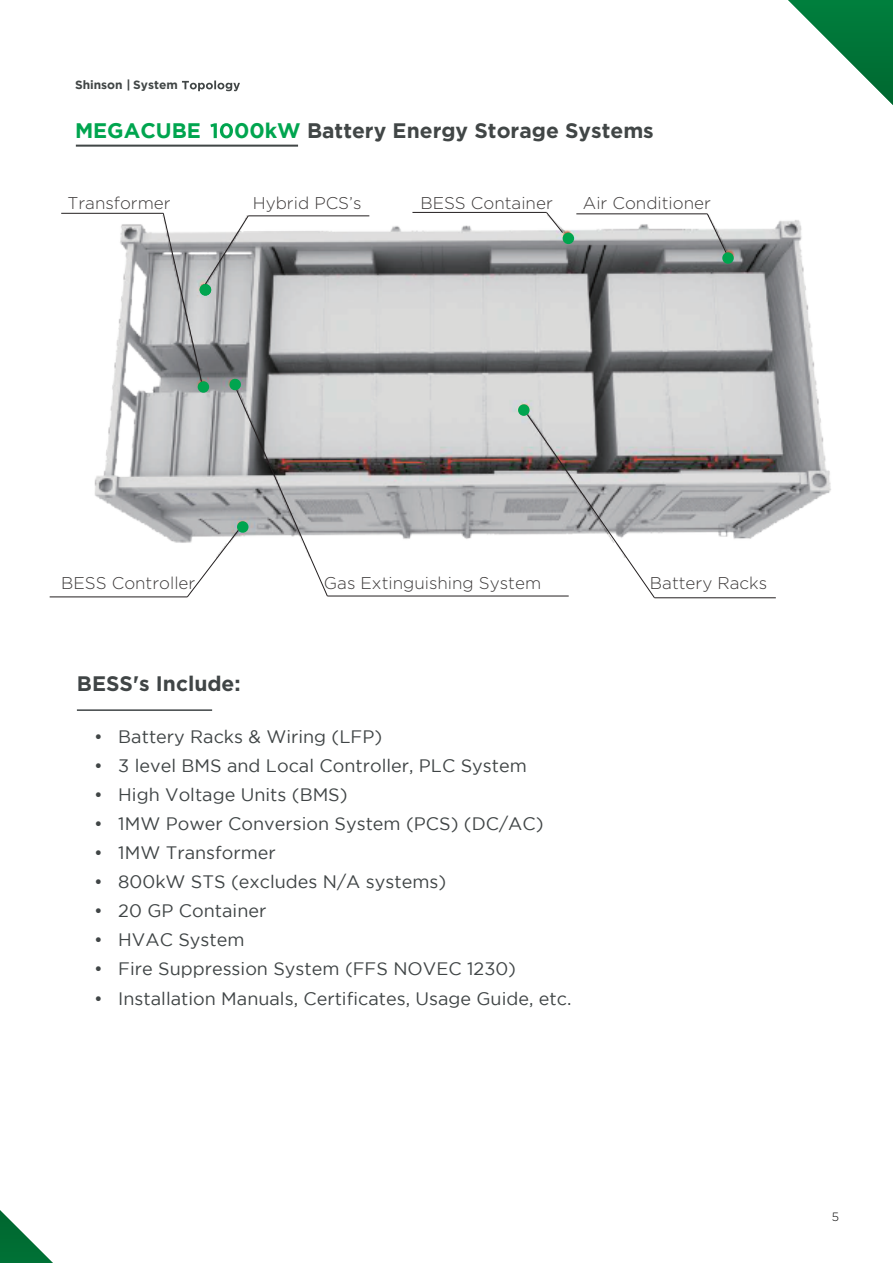
<style>
.page{position:relative;width:893px;height:1263px;background:#fff}
.page>*{position:absolute;margin:0;border:0;box-sizing:border-box;transform-origin:0 0}
.t1{font:700 21px "Gotham";color:#414646}
.t2{font:700 21px "Gotham";color:#404546}
.t3{font:700 21px "Gotham";color:#00a54f}
.t4{font:18px "Gotham";color:#404546}
.t5{font:300 16.95px "Gotham";color:#3d3a3a}
.t6{font:700 12px "Gotham";color:#414646}
.t7{font:300 12px "Gotham";color:#030303}
.s1{font-style:inherit}
.s2{color:#00a54f}
</style>
<div class="page">
<hr style="left:77px;top:709px;width:135px;height:2px;background:#404546">
<svg style="left:788px;top:0;width:105px;height:105px"></svg>
<svg style="left:0;top:1210px;width:53px;height:53px"></svg>
<svg style="left:182px;top:81px;width:58px;height:10px"></svg>
<svg style="left:210px;top:123px;width:23px;height:15px"></svg>
<hr style="left:76px;top:145px;width:222px;height:2px;background:#414646">
<img style="left:94px;top:216px;width:737px;height:323px">
<div style="left:518px;top:404px;width:12px;height:12px;background:#00a54f;border-radius:50%"></div>
<div style="left:563px;top:233px;width:11px;height:11px;background:#00a54f;border-radius:50%"></div>
<div style="left:722px;top:252px;width:12px;height:12px;background:#00a54f;border-radius:50%"></div>
<svg style="left:545px;top:211px;width:19px;height:23px"></svg>
<svg style="left:706px;top:213px;width:21px;height:41px"></svg>
<svg style="left:162px;top:212px;width:166px;height:386px"></svg>
<svg style="left:526px;top:413px;width:130px;height:186px"></svg>
<hr style="left:61px;top:213px;width:102px;height:1px;background:#231f20">
<hr style="left:248px;top:215px;width:121px;height:1px;background:#231f20">
<hr style="left:50px;top:596px;width:137px;height:1px;background:#231f20">
<hr style="left:327px;top:596px;width:242px;height:1px;background:#231f20">
<hr style="left:654px;top:597px;width:122px;height:1px;background:#231f20">
<hr style="left:412px;top:212px;width:134px;height:1px;background:#231f20">
<hr style="left:576px;top:213px;width:131px;height:1px;background:#231f20">
<p class="t6" style="left:75px;top:78px;width:104px">Shinson | <span class="s1">System</span></p>
<p class="t3" style="left:75px;top:119px;width:127px">MEGACUBE</p>
<p class="t1" style="left:234px;top:117px;width:421px"><span class="s2">00kW</span> <span class="s1">Battery</span> Energy Storage Systems</p>
<p class="t5" style="left:67px;top:192px;width:105px">Transformer</p>
<p class="t5" style="left:253px;top:192px;width:110px">Hybrid PCS’s</p>
<p class="t5" style="left:420px;top:192px;width:134px">BESS Container</p>
<p class="t5" style="left:583px;top:192px;width:130px">Air Conditioner</p>
<p class="t5" style="left:61px;top:572px;width:136px">BESS Controller</p>
<p class="t5" style="left:324px;top:572px;width:219px">Gas Extinguishing System</p>
<p class="t5" style="left:650px;top:572px;width:119px">Battery Racks</p>
<p class="t2" style="left:77px;top:670px;width:165px">BESS's Include:</p>
<p class="t4" style="left:94px;top:726px;width:289px">• Battery Racks &amp; Wiring (LFP)</p>
<p class="t4" style="left:94px;top:755px;width:434px">• 3 level BMS and Local Controller, PLC System</p>
<p class="t4" style="left:94px;top:784px;width:255px">• High Voltage Units (BMS)</p>
<p class="t4" style="left:94px;top:814px;width:451px">• 1MW Power Conversion System (PCS) (DC/AC)</p>
<p class="t4" style="left:94px;top:843px;width:183px">• 1MW Transformer</p>
<p class="t4" style="left:94px;top:872px;width:353px">• 800kW STS (excludes N/A systems)</p>
<p class="t4" style="left:94px;top:901px;width:174px">• 20 GP Container</p>
<p class="t4" style="left:94px;top:930px;width:152px">• HVAC System</p>
<p class="t4" style="left:94px;top:959px;width:423px">• Fire Suppression System (FFS NOVEC 1230)</p>
<p class="t4" style="left:94px;top:988px;width:479px">• Installation Manuals, Certificates, Usage Guide, etc.</p>
<p class="t7" style="left:832px;top:1209px;width:9px">5</p>
</div>
